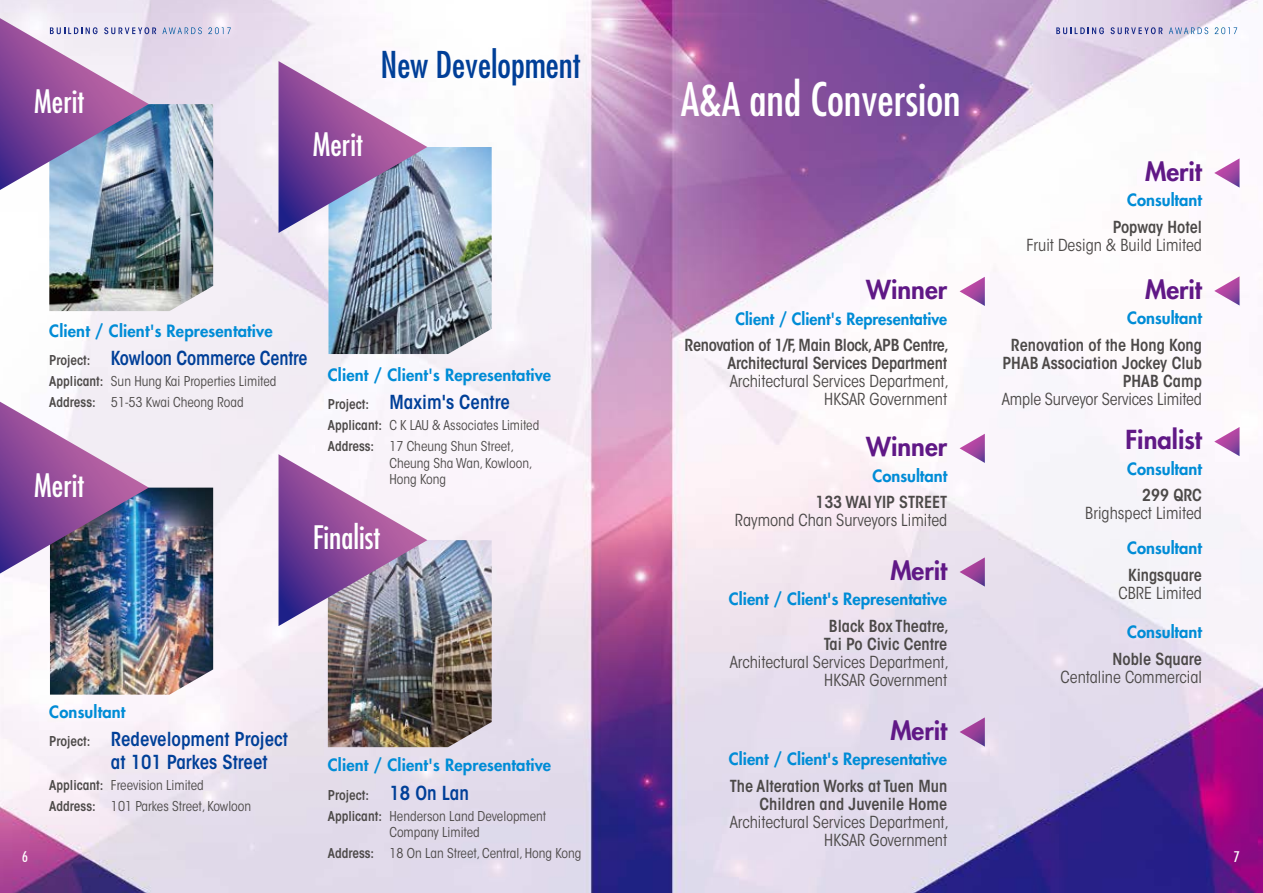
<style>
.page{position:relative;width:1263px;height:893px;background:#fff}
.page>*{position:absolute;margin:0;border:0;box-sizing:border-box;transform-origin:0 0}
.t1{font:condensed 45px "Futura Std";color:#fff}
.t2{font:condensed 36px "Futura Std";color:#003f98}
.t3{font:condensed 31.5px "Futura Std";color:#fff}
.t4{font:800 25.5px "Futura Std";color:#601886}
.t5{font:600 condensed 19.2px/22.5px "ITC Avant Garde Std";color:#003f98}
.t6{font:600 condensed 19.2px "ITC Avant Garde Std";color:#003f98;scale:.96 1}
.t7{font:condensed 16.5px/18px "ITC Avant Garde Std";color:#4c4948;text-align:right}
.t8{font:800 16.5px "Futura Std";color:#008cd6}
.t9{font:600 condensed 16.5px/18px "ITC Avant Garde Std";color:#4c4948;text-align:right}
.t10{font:600 condensed 16.5px/18px "ITC Avant Garde Std";letter-spacing:-.02em;color:#4c4948;text-align:right}
.t11{font:500 condensed 15px "Futura BT";color:#fff}
.t12{font:condensed 13.5px/21px "ITC Avant Garde Std";color:#4c4948}
.s1{font-size:13.5px;color:#4c4948}
.s2{font-weight:600}
.s3{font-weight:600;font-size:19.2px;color:#003f98}
</style>
<div class="page">
<img style="left:0;top:0;width:1263px;height:893px">
<img style="left:328px;top:147px;width:164px;height:207px">
<img style="left:49px;top:104px;width:164px;height:207px">
<img style="left:328px;top:540px;width:164px;height:207px">
<img style="left:50px;top:488px;width:163px;height:207px">
<svg style="left:278px;top:61px;width:149px;height:172px"></svg>
<img style="left:0;top:402px;width:149px;height:171px">
<svg style="left:0;top:18px;width:156px;height:172px;background:#a88dbd"></svg>
<svg style="left:162px;top:27px;width:40px;height:7px"></svg>
<svg style="left:208px;top:27px;width:23px;height:7px"></svg>
<svg style="left:1056px;top:27px;width:48px;height:7px"></svg>
<svg style="left:1110px;top:27px;width:53px;height:7px"></svg>
<svg style="left:1169px;top:27px;width:39px;height:7px"></svg>
<svg style="left:1215px;top:27px;width:22px;height:7px"></svg>
<svg style="left:959px;top:277px;width:26px;height:29px"></svg>
<svg style="left:959px;top:434px;width:26px;height:29px"></svg>
<svg style="left:959px;top:557px;width:26px;height:30px"></svg>
<svg style="left:959px;top:717px;width:26px;height:30px"></svg>
<svg style="left:1214px;top:158px;width:25px;height:30px"></svg>
<svg style="left:1214px;top:276px;width:25px;height:30px"></svg>
<svg style="left:1214px;top:427px;width:25px;height:29px"></svg>
<svg style="left:278px;top:454px;width:149px;height:172px"></svg>
<h3 class="t3" style="left:34px;top:83px;width:52px">Merit</h3>
<h3 class="t3" style="left:313px;top:126px;width:52px">Merit</h3>
<h2 class="t2" style="left:380px;top:43px;width:202px">New Development</h2>
<p class="t8" style="left:49px;top:321px;width:225px">Client / Client's Representative</p>
<h3 class="t6" style="left:49px;top:346px;width:270px"><span class="s1">Project:</span> Kowloon Commerce Centre</h3>
<p class="t12" style="left:49px;top:371px;width:229px"><span class="s2">Applicant:</span> Sun Hung Kai Properties Limited<br><span class="s2">Address:</span> 51-53 Kwai Cheong Road</p>
<h3 class="t3" style="left:34px;top:466px;width:52px">Merit</h3>
<p class="t8" style="left:328px;top:365px;width:225px">Client / Client's Representative</p>
<h3 class="t5" style="left:328px;top:391px;width:183px"><span class="s1">Project:</span> Maxim's Centre</h3>
<p class="t12" style="left:328px;top:415px;width:213px"><span class="s2">Applicant:</span> C K LAU &amp; Associates Limited<br><span class="s2">Address:</span> 17 Cheung Shun Street,</p>
<p class="t12" style="left:389px;top:455px;width:145px;line-height:16.5px">Cheung Sha Wan, Kowloon,<br>Hong Kong</p>
<h3 class="t3" style="left:313px;top:519px;width:69px">Finalist</h3>
<h1 class="t1" style="left:681px;top:73px;width:281px">A&amp;A and Conversion</h1>
<h3 class="t4" style="left:866px;top:274px;width:83px">Winner</h3>
<p class="t10" style="left:685px;top:336px;width:266px">Renovation of 1/F, Main Block, APB Centre,<br>Architectural Services Department</p>
<p class="t7" style="left:730px;top:372px;width:221px">Architectural Services Department,<br>HKSAR Government</p>
<p class="t8" style="left:735px;top:308px;width:213px">Client / Client's Representative</p>
<h3 class="t4" style="left:866px;top:431px;width:83px">Winner</h3>
<p class="t9" style="left:815px;top:493px;width:133px">133 WAI YIP STREET</p>
<p class="t7" style="left:735px;top:511px;width:214px">Raymond Chan Surveyors Limited</p>
<p class="t8" style="left:872px;top:465px;width:76px">Consultant</p>
<h3 class="t4" style="left:890px;top:554px;width:58px">Merit</h3>
<p class="t8" style="left:729px;top:589px;width:220px">Client / Client's Representative</p>
<p class="t9" style="left:824px;top:617px;width:127px;text-align:center">Black Box Theatre,<br>Tai Po Civic Centre</p>
<p class="t7" style="left:730px;top:653px;width:221px">Architectural Services Department,<br>HKSAR Government</p>
<h3 class="t4" style="left:1145px;top:155px;width:58px">Merit</h3>
<p class="t9" style="left:1113px;top:218px;width:91px">Popway Hotel</p>
<p class="t7" style="left:1026px;top:236px;width:177px">Fruit Design &amp; Build Limited</p>
<p class="t8" style="left:1127px;top:190px;width:76px">Consultant</p>
<h3 class="t4" style="left:1145px;top:273px;width:58px">Merit</h3>
<p class="t9" style="left:1002px;top:335px;width:201px">Renovation of the Hong Kong<br>PHAB Association Jockey Club<br>PHAB Camp</p>
<p class="t7" style="left:1002px;top:390px;width:202px">Ample Surveyor Services Limited</p>
<p class="t8" style="left:1127px;top:308px;width:76px">Consultant</p>
<h3 class="t4" style="left:1125px;top:424px;width:78px">Finalist</h3>
<p class="t8" style="left:1127px;top:458px;width:76px">Consultant</p>
<p class="t9" style="left:1142px;top:486px;width:61px">299 QRC</p>
<p class="t7" style="left:1085px;top:504px;width:118px">Brighspect Limited</p>
<p class="t8" style="left:1127px;top:538px;width:76px">Consultant</p>
<p class="t9" style="left:1128px;top:566px;width:75px">Kingsquare</p>
<p class="t7" style="left:1118px;top:584px;width:85px">CBRE Limited</p>
<p class="t8" style="left:1127px;top:622px;width:76px">Consultant</p>
<p class="t9" style="left:1112px;top:650px;width:91px">Noble Square</p>
<p class="t7" style="left:1061px;top:668px;width:143px">Centaline Commercial</p>
<p class="t8" style="left:49px;top:702px;width:78px">Consultant</p>
<h3 class="t4" style="left:890px;top:714px;width:58px">Merit</h3>
<p class="t9" style="left:730px;top:776px;width:219px">The Alteration Works at Tuen Mun<br>Children and Juvenile Home</p>
<p class="t7" style="left:730px;top:813px;width:221px">Architectural Services Department,<br>HKSAR Government</p>
<h3 class="t5" style="left:111px;top:728px;width:178px;text-indent:-62px"><span class="s1">Project:</span> Redevelopment Project at 101 Parkes Street</h3>
<p class="t12" style="left:49px;top:774px;width:203px"><span class="s2">Applicant:</span> Freevision Limited<br><span class="s2">Address:</span> 101 Parkes Street, Kowloon</p>
<p class="t8" style="left:729px;top:749px;width:220px">Client / Client's Representative</p>
<p class="t8" style="left:328px;top:754px;width:225px">Client / Client's Representative</p>
<p class="t12" style="left:328px;top:785px;width:220px"><span class="s2">Project:</span> <span class="s3">18 On Lan<br></span><span class="s2">Applicant:</span> Henderson Land Development</p>
<p class="t12" style="left:328px;top:822px;width:255px;text-indent:62px">Company Limited<br><span class="s2">Address:</span> 18 On Lan Street, Central, Hong Kong</p>
<p class="t11" style="left:22px;top:847px;width:7px">6</p>
<p class="t11" style="left:1234px;top:847px;width:7px">7</p>
</div>
